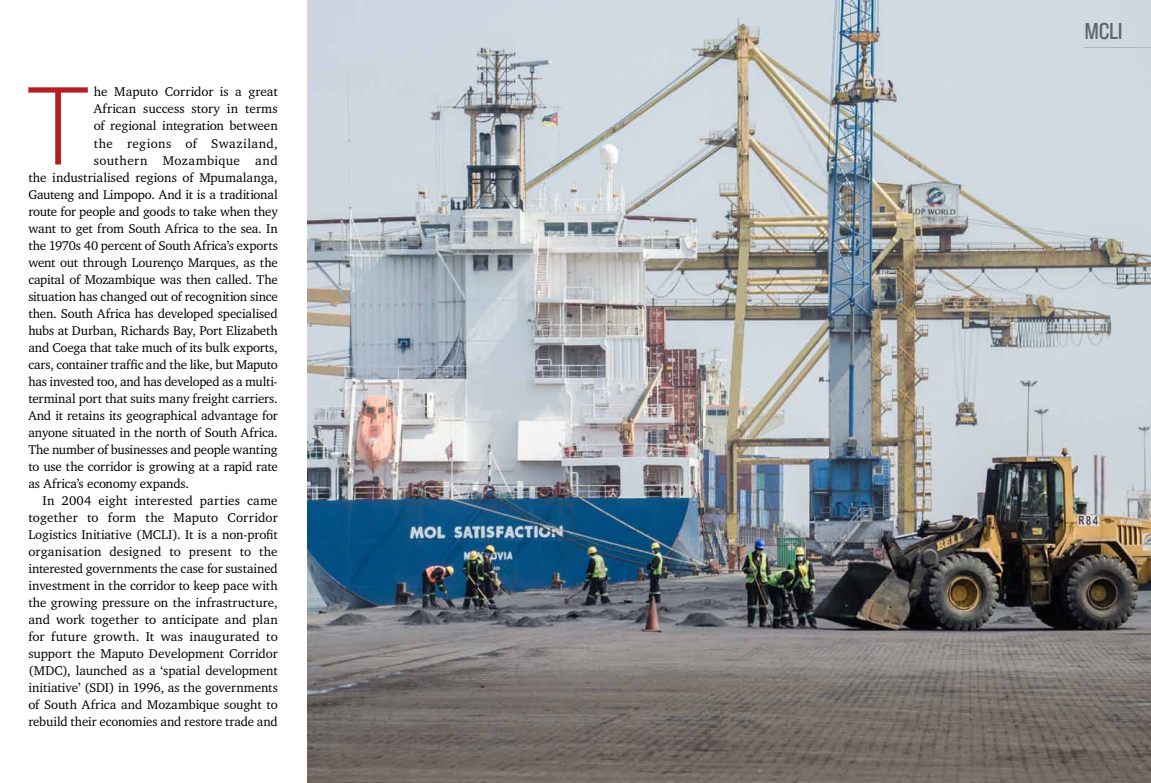
<style>
.page{position:relative;width:1151px;height:783px;background:#fff}
.page>*{position:absolute;margin:0;border:0;box-sizing:border-box;transform-origin:0 0}
.t1{font:300 110.1px "Gotham HTF";color:#b51f24}
.t2{font:24px "Knockout HTF29 Junior Liteweight";color:#5c6670}
.t3{font:13px "Charter IT Cby BT";letter-spacing:-.005em;color:#000}
.t4{font:13px "Charter IT Cby BT";letter-spacing:.03em;color:#000}
.t5{font:13px "Charter IT Cby BT";letter-spacing:.025em;color:#000}
</style>
<div class="page">
<img style="left:308px;top:0;width:843px;height:782px">
<hr style="left:1084px;top:47px;width:67px;height:1px;background:#adb3b8">
<h1 class="t1" style="left:22px;top:66px;width:73px">T</h1>
<p class="t3" style="left:94px;top:84px;width:186px">he Maputo Corridor is a great</p>
<p class="t3" style="left:94px;top:101px;width:186px">African success story in terms</p>
<p class="t3" style="left:94px;top:118px;width:186px">of regional integration between</p>
<p class="t4" style="left:94px;top:135px;width:186px">the regions of Swaziland,</p>
<p class="t5" style="left:94px;top:152px;width:186px">southern Mozambique and</p>
<p class="t3" style="left:28px;top:169px;width:251px">the industrialised regions of Mpumalanga,</p>
<p class="t3" style="left:28px;top:186px;width:251px">Gauteng and Limpopo. And it is a traditional</p>
<p class="t3" style="left:28px;top:203px;width:251px">route for people and goods to take when they</p>
<p class="t3" style="left:28px;top:220px;width:251px">want to get from South Africa to the sea. In</p>
<p class="t3" style="left:28px;top:237px;width:251px">the 1970s 40 percent of South Africa’s exports</p>
<p class="t3" style="left:28px;top:254px;width:251px">went out through Lourenço Marques, as the</p>
<p class="t3" style="left:28px;top:271px;width:251px">capital of Mozambique was then called. The</p>
<p class="t3" style="left:28px;top:288px;width:251px">situation has changed out of recognition since</p>
<p class="t3" style="left:28px;top:305px;width:251px">then. South Africa has developed specialised</p>
<p class="t3" style="left:28px;top:322px;width:251px">hubs at Durban, Richards Bay, Port Elizabeth</p>
<p class="t3" style="left:28px;top:339px;width:251px">and Coega that take much of its bulk exports,</p>
<p class="t3" style="left:28px;top:356px;width:251px">cars, container traffic and the like, but Maputo</p>
<p class="t3" style="left:28px;top:373px;width:251px">has invested too, and has developed as a multi-</p>
<p class="t3" style="left:28px;top:390px;width:251px">terminal port that suits many freight carriers.</p>
<p class="t3" style="left:28px;top:407px;width:251px">And it retains its geographical advantage for</p>
<p class="t3" style="left:28px;top:424px;width:251px">anyone situated in the north of South Africa.</p>
<p class="t3" style="left:28px;top:441px;width:251px">The number of businesses and people wanting</p>
<p class="t3" style="left:28px;top:458px;width:251px">to use the corridor is growing at a rapid rate</p>
<p class="t3" style="left:28px;top:475px;width:162px">as Africa’s economy expands.</p>
<p class="t3" style="left:43px;top:492px;width:237px">In 2004 eight interested parties came</p>
<p class="t3" style="left:28px;top:509px;width:251px">together to form the Maputo Corridor</p>
<p class="t3" style="left:28px;top:526px;width:251px">Logistics Initiative (MCLI). It is a non-profit</p>
<p class="t3" style="left:28px;top:543px;width:251px">organisation designed to present to the</p>
<p class="t3" style="left:28px;top:560px;width:251px">interested governments the case for sustained</p>
<p class="t3" style="left:28px;top:577px;width:251px">investment in the corridor to keep pace with</p>
<p class="t3" style="left:28px;top:594px;width:251px">the growing pressure on the infrastructure,</p>
<p class="t3" style="left:28px;top:611px;width:251px">and work together to anticipate and plan</p>
<p class="t3" style="left:28px;top:628px;width:251px">for future growth. It was inaugurated to</p>
<p class="t3" style="left:28px;top:645px;width:251px">support the Maputo Development Corridor</p>
<p class="t3" style="left:28px;top:662px;width:251px">(MDC), launched as a ‘spatial development</p>
<p class="t3" style="left:28px;top:679px;width:251px">initiative’ (SDI) in 1996, as the governments</p>
<p class="t3" style="left:28px;top:696px;width:251px">of South Africa and Mozambique sought to</p>
<p class="t3" style="left:28px;top:713px;width:251px">rebuild their economies and restore trade and</p>
<h2 class="t2" style="left:1084px;top:18px;width:40px">MCLI</h2>
</div>
